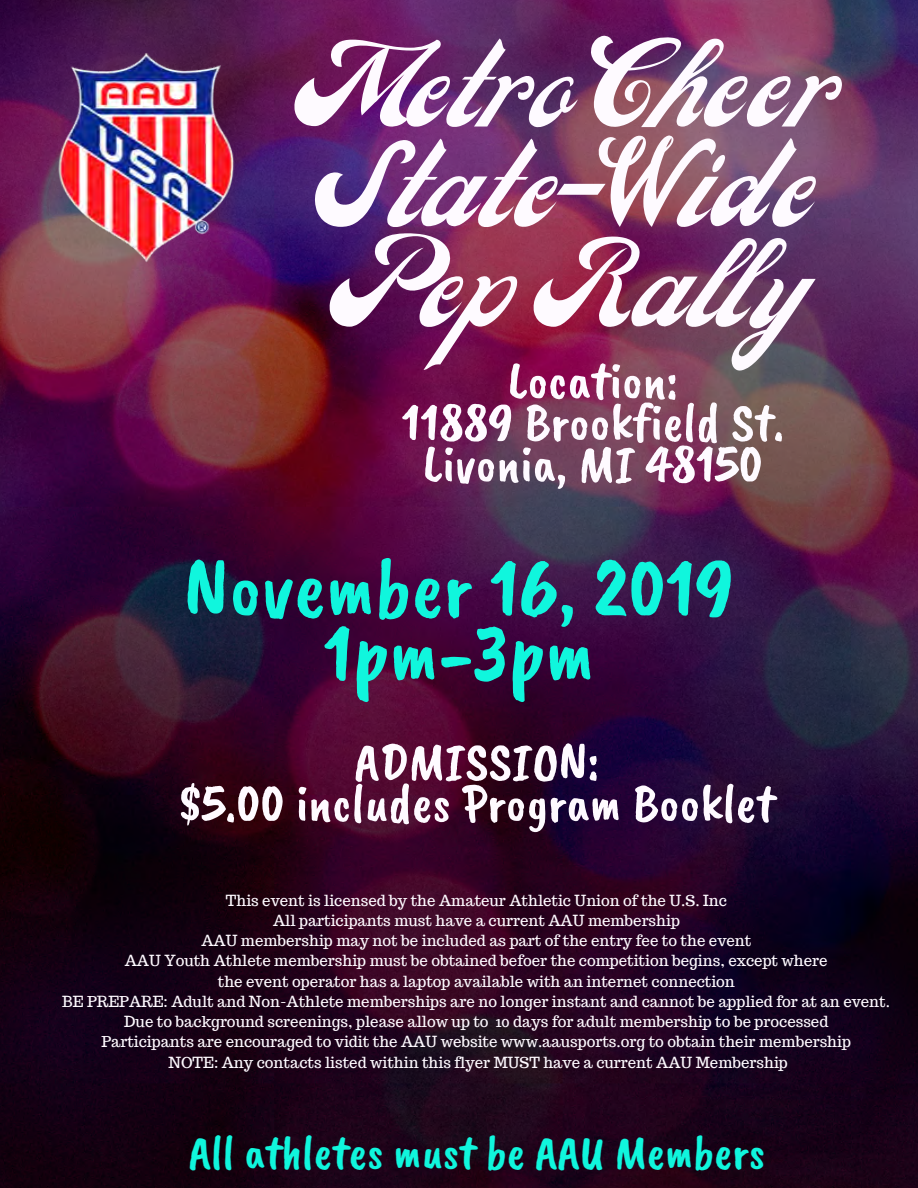
<style>
.page{position:relative;width:918px;height:1188px;background:#fff}
.page>*{position:absolute;margin:0;border:0;box-sizing:border-box;transform-origin:0 0}
.t1{font:96px/100.2px "Carlsonscript";color:#fefaff}
.t2{font:84px/65.2px "Caveat Brush";color:#10f6dd;text-align:center}
.t3{font:54px/41.5px "Caveat Brush";color:#fefaff;text-align:center}
.t4{font:48px "Caveat Brush";color:#10f6dd}
.t5{font:15px/20.2px "Trocchi";color:#fefaff;text-align:center}
</style>
<div class="page">
<img style="left:0;top:0;width:918px;height:1188px">
<img style="left:22px;top:0;width:245px;height:316px">
<h1 class="t1" style="left:291px;top:53px;width:551px">Metro Cheer<br>State-Wide<br>Pep Rally</h1>
<h3 class="t3" style="left:402px;top:360px;width:384px">Location:<br>11889 Brookfield St.<br>Livonia, MI 48150</h3>
<h2 class="t2" style="left:184px;top:555px;width:551px">November 16, 2019<br>1pm-3pm</h2>
<h3 class="t3" style="left:178px;top:741px;width:598px">ADMISSION:<br>$5.00 includes Program Booklet</h3>
<p class="t5" style="left:62px;top:890px;width:829px">This event is licensed by the Amateur Athletic Union of the U.S. Inc<br>All participants must have a current AAU membership<br>AAU membership may not be included as part of the entry fee to the event<br>AAU Youth Athlete membership must be obtained befoer the competition begins, except where<br>the event operator has a laptop available with an internet connection<br>BE PREPARE: Adult and Non-Athlete memberships are no longer instant and cannot be applied for at an event.<br>Due to background screenings, please allow up to 10 days for adult membership to be processed<br>Participants are encouraged to vidit the AAU website www.aausports.org to obtain their membership<br>NOTE: Any contacts listed within this flyer MUST have a current AAU Membership</p>
<h3 class="t4" style="left:189px;top:1122px;width:578px">All athletes must be AAU Members</h3>
</div>
